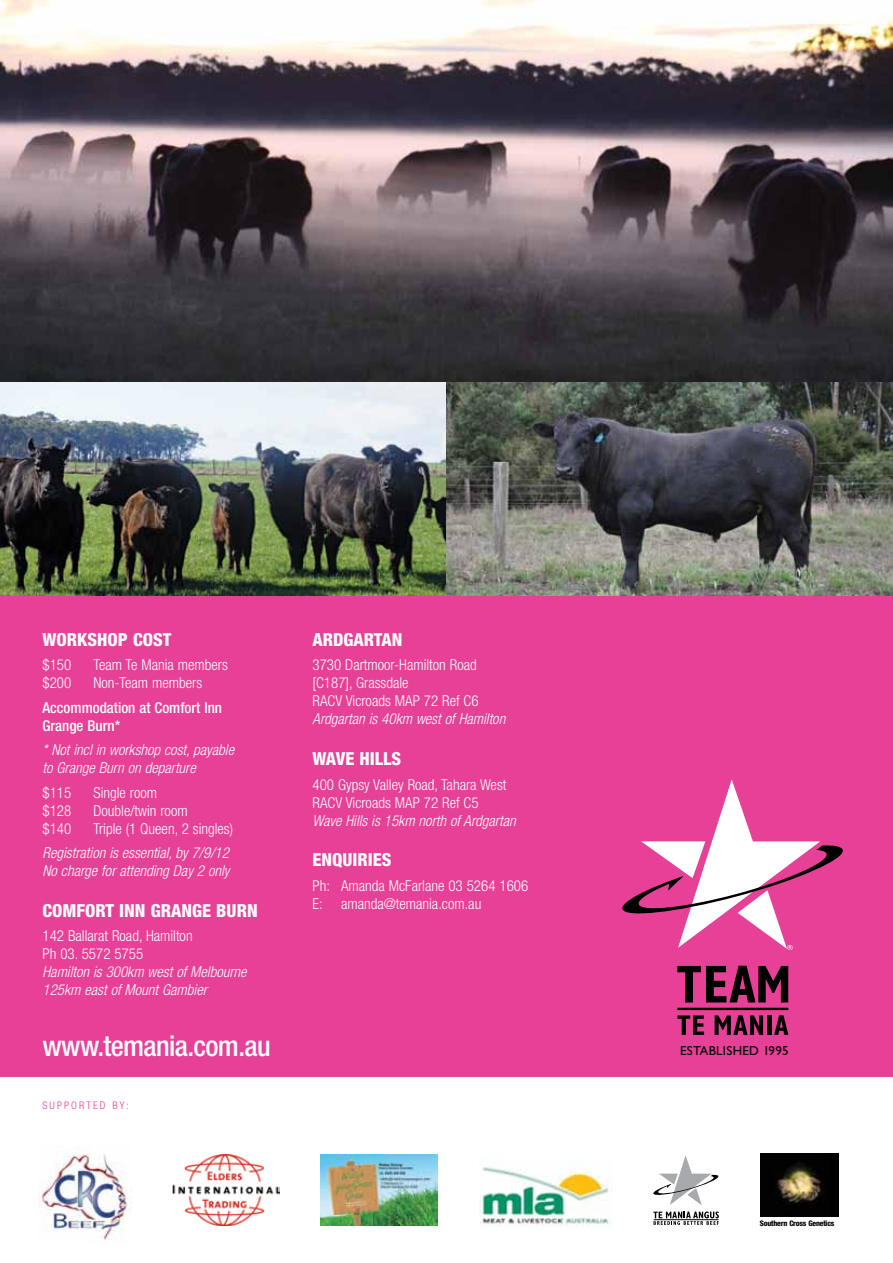
<style>
.page{position:relative;width:893px;height:1263px;background:#fff}
.page>*{position:absolute;margin:0;border:0;box-sizing:border-box;transform-origin:0 0}
.t1{font:500 condensed 28.35px "Helvetica Neue";letter-spacing:-.02em;color:#fff}
.t2{font:800 condensed 18px "Helvetica Neue";color:#fff}
.t3{font:300 condensed 15px/18px "Helvetica Neue";color:#fff}
.t4{font:italic 300 condensed 15px/18px "Helvetica Neue";color:#fff}
.t5{font:500 condensed 15px/18px "Helvetica Neue";color:#fff}
.t6{font:13.05px "Gill Sans";letter-spacing:.02em;color:#000}
.t7{font:300 condensed 10.5px "Helvetica Neue";letter-spacing:.2em;color:#e64097}
.t8{font:800 condensed 7.65px "Helvetica Neue";letter-spacing:-.02em;color:#000}
.t9{font:7.2px "Gill Sans";color:#fff}
</style>
<div class="page">
<div style="left:0;top:0;width:893px;height:1076px;background:#e64097"></div>
<svg style="left:622px;top:779px;width:221px;height:170px"></svg>
<svg style="left:677px;top:966px;width:111px;height:36px"></svg>
<svg style="left:677px;top:1015px;width:27px;height:20px"></svg>
<svg style="left:715px;top:1015px;width:48px;height:20px"></svg>
<div style="left:767px;top:1015px;width:5px;height:20px;background:#000"></div>
<svg style="left:774px;top:1015px;width:14px;height:20px"></svg>
<hr style="left:677px;top:1008px;width:111px;height:2px;background:#000">
<img style="left:0;top:0;width:893px;height:595px">
<img style="left:761px;top:1153px;width:78px;height:63px">
<img style="left:480px;top:1167px;width:132px;height:60px">
<img style="left:38px;top:1145px;width:94px;height:96px">
<img style="left:321px;top:1154px;width:117px;height:72px">
<img style="left:173px;top:1154px;width:107px;height:72px">
<svg style="left:653px;top:1211px;width:66px;height:14px"></svg>
<svg style="left:653px;top:1155px;width:66px;height:50px"></svg>
<hr style="left:654px;top:1219px;width:65px;height:1px;background:#000">
<p class="t2" style="left:43px;top:628px;width:130px">WORKSHOP COST</p>
<p class="t3" style="left:43px;top:656px;width:30px">$150</p>
<p class="t3" style="left:43px;top:656px;width:187px;text-indent:51px">Team Te Mania members $200 Non-Team members</p>
<p class="t5" style="left:43px;top:698px;width:181px">Accommodation at Comfort Inn<br>Grange Burn*</p>
<p class="t4" style="left:43px;top:741px;width:193px">* Not incl in workshop cost, payable to Grange Burn on departure</p>
<p class="t3" style="left:43px;top:783px;width:30px">$115</p>
<p class="t3" style="left:94px;top:783px;width:65px">Single room</p>
<p class="t3" style="left:43px;top:801px;width:30px">$128</p>
<p class="t3" style="left:94px;top:801px;width:96px">Double/twin room</p>
<p class="t3" style="left:43px;top:819px;width:30px">$140</p>
<p class="t3" style="left:94px;top:819px;width:141px">Triple (1 Queen, 2 singles)</p>
<p class="t4" style="left:43px;top:843px;width:188px">Registration is essential, by 7/9/12<br>No charge for attending Day 2 only</p>
<p class="t2" style="left:43px;top:899px;width:86px">COMFORT INN</p>
<p class="t2" style="left:151px;top:899px;width:106px">GRANGE BURN</p>
<p class="t3" style="left:43px;top:927px;width:152px">142 Ballarat Road, Hamilton<br>Ph 03. 5572 5755</p>
<p class="t4" style="left:43px;top:963px;width:206px">Hamilton is 300km west of Melbourne<br>125km east of Mount Gambier</p>
<h1 class="t1" style="left:43px;top:1029px;width:230px">www.temania.com.au</h1>
<p class="t7" style="left:43px;top:1099px;width:88px">Supp ort ed by :</p>
<p class="t2" style="left:313px;top:628px;width:81px">ARDGARTAN</p>
<p class="t3" style="left:313px;top:656px;width:168px">3730 Dartmoor-Hamilton Road [C187], Grassdale<br>RACV Vicroads MAP 72 Ref C6</p>
<p class="t4" style="left:313px;top:710px;width:195px">Ardgartan is 40km west of Hamilton</p>
<p class="t2" style="left:313px;top:748px;width:90px">WAVE HILLS</p>
<p class="t3" style="left:313px;top:775px;width:195px">400 Gypsy Valley Road, Tahara West<br>RACV Vicroads MAP 72 Ref C5</p>
<p class="t4" style="left:313px;top:811px;width:205px">Wave Hills is 15km north of Ardgartan</p>
<p class="t2" style="left:313px;top:849px;width:81px">ENQUIRIES</p>
<p class="t3" style="left:313px;top:876px;width:217px">Ph: Amanda McFarlane 03 5264 1606<br>E: amanda@temania.com.au</p>
<p class="t9" style="left:788px;top:943px;width:7px">®</p>
<p class="t6" style="left:680px;top:1043px;width:110px">ESTABLISHED 1995</p>
<p class="t8" style="left:760px;top:1218px;width:76px">Southern Cross Genetics</p>
</div>
